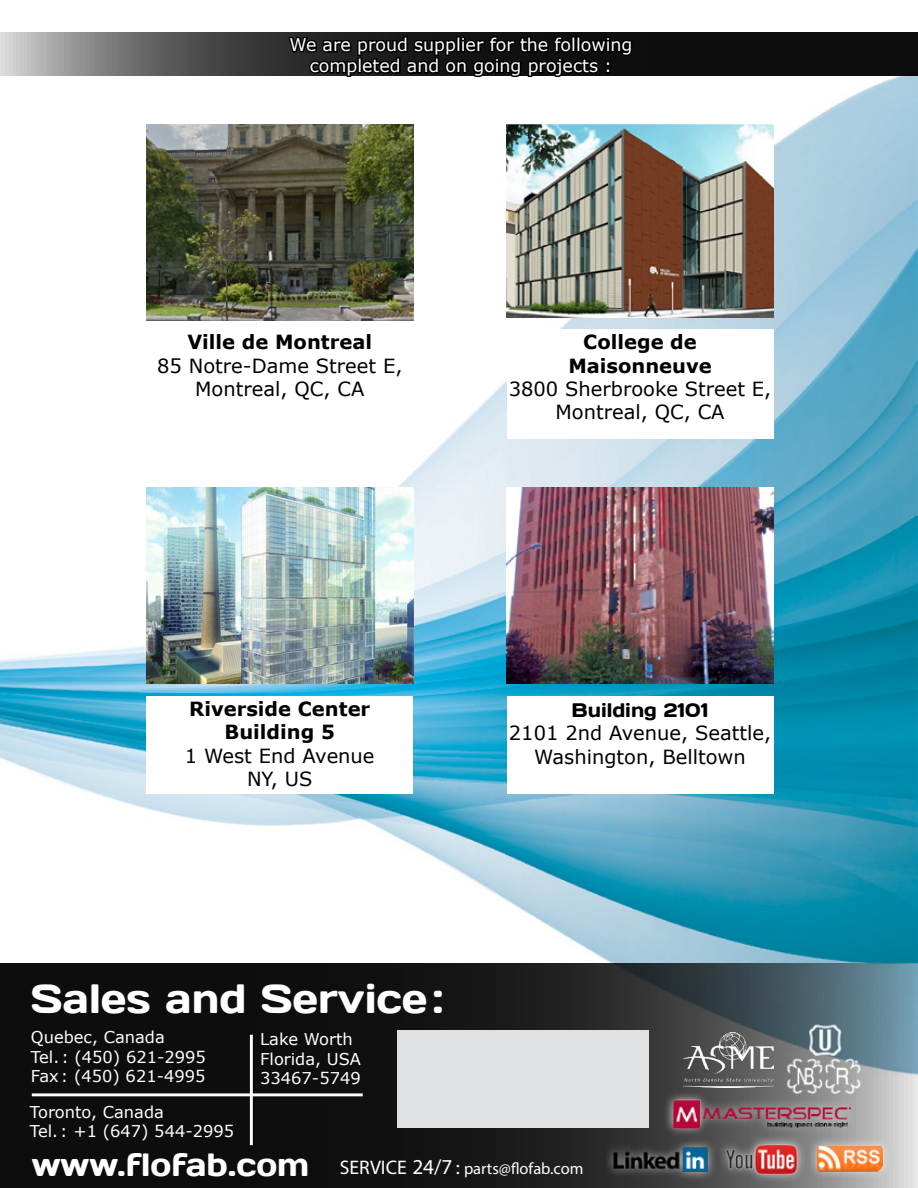
<style>
.page{position:relative;width:918px;height:1188px;background:#fff}
.page>*{position:absolute;margin:0;border:0;box-sizing:border-box;transform-origin:0 0}
.t1{font:40.8px "Days";color:#fff}
.t2{font:19.5px/23.4px "Verdana";color:#000;text-align:center}
.t3{font:700 19.5px/23.4px "Verdana";color:#000;text-align:center}
.t4{font:19.5px "Days";color:#000}
.t5{font:17.4px/21px "Verdana";color:#fff;text-align:center}
.t6{font:16.35px/19.5px "Verdana";color:#fff}
.t7{font:16.35px "Myriad Pro";color:#fff}
.s1{font-family:"Days";font-size:31.95px}
.s2{font-size:19.65px}
.s3{font-size:21.3px}
</style>
<div class="page">
<img style="left:0;top:76px;width:918px;height:887px">
<svg style="left:0;top:32px;width:918px;height:44px;background:#404040"></svg>
<svg style="left:287px;top:32px;width:348px;height:47px;background:#1b1b1b"></svg>
<svg style="left:0;top:963px;width:918px;height:225px;background:#232628"></svg>
<div style="left:32px;top:1093px;width:331px;height:3px;border:1px solid #fff"></div>
<div style="left:250px;top:1035px;width:3px;height:110px;border:1px solid #fff"></div>
<div style="left:397px;top:1031px;width:252px;height:97px;background:#e0e1e2"></div>
<img style="left:146px;top:487px;width:267px;height:196px">
<img style="left:146px;top:125px;width:267px;height:196px">
<img style="left:507px;top:125px;width:266px;height:192px">
<img style="left:507px;top:487px;width:266px;height:196px">
<div style="left:146px;top:330px;width:267px;height:109px;background:#fff"></div>
<div style="left:507px;top:330px;width:266px;height:109px;background:#fff"></div>
<div style="left:146px;top:697px;width:267px;height:97px;background:#fff"></div>
<div style="left:507px;top:697px;width:266px;height:97px;background:#fff"></div>
<div style="left:663px;top:1091px;width:197px;height:46px;background:#fff;opacity:.75"></div>
<img style="left:672px;top:1099px;width:180px;height:30px">
<img style="left:786px;top:1056px;width:78px;height:40px">
<img style="left:808px;top:1019px;width:34px;height:39px">
<img style="left:684px;top:1032px;width:90px;height:56px">
<div style="left:605px;top:1138px;width:112px;height:43px;background:#fff;opacity:.75"></div>
<img style="left:614px;top:1148px;width:93px;height:24px">
<div style="left:807px;top:1136px;width:85px;height:45px;background:#fff;opacity:.75"></div>
<img style="left:817px;top:1146px;width:65px;height:29px">
<div style="left:717px;top:1135px;width:90px;height:48px;background:#fff;opacity:.75"></div>
<img style="left:722px;top:1143px;width:79px;height:33px">
<p class="t5" style="left:290px;top:34px;width:344px">We are proud supplier for the following completed and on going projects :</p>
<p class="t3" style="left:187px;top:330px;width:186px">Ville de Montreal</p>
<p class="t2" style="left:157px;top:354px;width:247px">85 Notre-Dame Street E,<br>Montreal, QC, CA</p>
<p class="t3" style="left:568px;top:330px;width:145px">College de<br>Maisonneuve</p>
<p class="t2" style="left:509px;top:377px;width:264px">3800 Sherbrooke Street E,<br>Montreal, QC, CA</p>
<p class="t3" style="left:189px;top:697px;width:183px">Riverside Center<br>Building 5</p>
<p class="t2" style="left:185px;top:744px;width:191px">1 West End Avenue<br>NY, US</p>
<p class="t4" style="left:572px;top:697px;width:138px">Building 2101</p>
<p class="t2" style="left:509px;top:721px;width:264px">2101 2nd Avenue, Seattle,<br>Washington, Belltown</p>
<h1 class="t1" style="left:31px;top:972px;width:414px">Sales and Service:</h1>
<p class="t6" style="left:31px;top:1027px;width:176px">Quebec, Canada<br>Tel. : (450) 621-2995<br>Fax: (450) 621-4995</p>
<p class="t6" style="left:260px;top:1029px;width:102px">Lake Worth<br>Florida, USA<br>33467-5749</p>
<p class="t6" style="left:30px;top:1102px;width:206px">Toronto, Canada<br>Tel. : +1 (647) 544-2995</p>
<p class="t7" style="left:32px;top:1158px;width:553px"><span class="s1">www.flofab.com</span> <span class="s2">SERVICE</span> <span class="s3">24/7</span> <span class="s2">:</span> parts@flofab.com</p>
</div>
